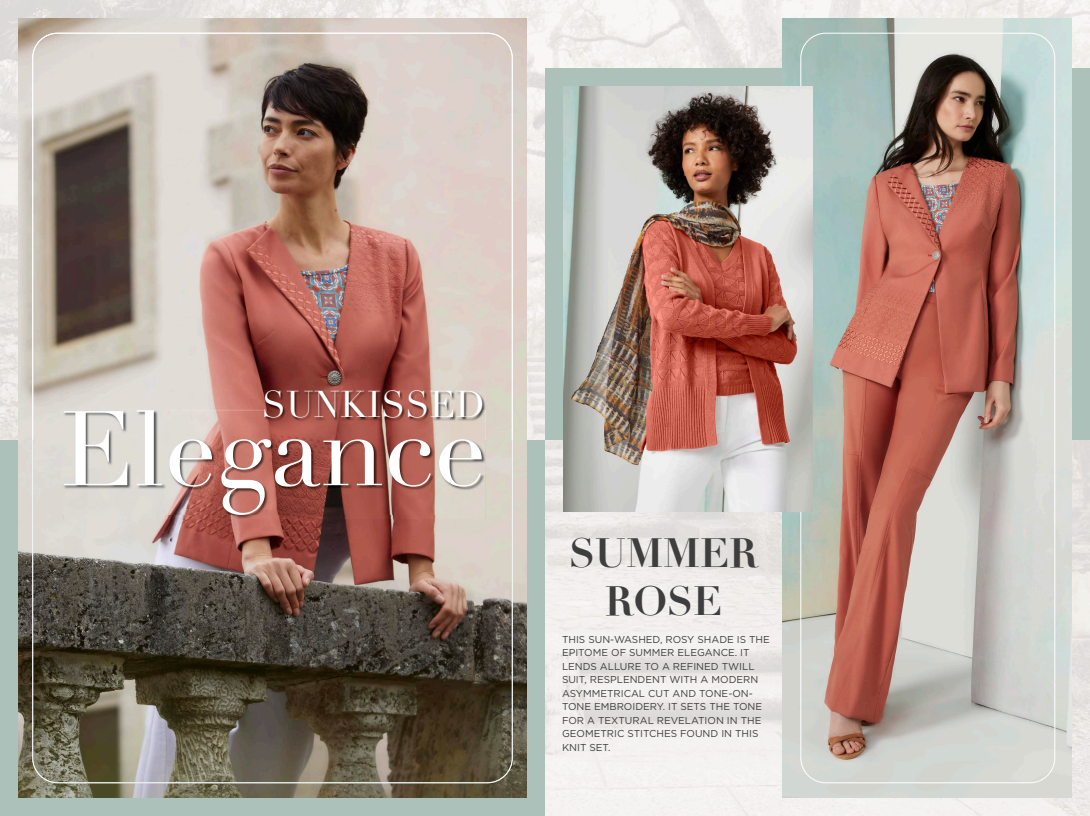
<style>
.page{position:relative;width:1090px;height:816px;background:#fff}
.page>*{position:absolute;margin:0;border:0;box-sizing:border-box;transform-origin:0 0}
.t1{font:104.05px "Didot";color:#fff}
.t2{font:700 40px/48px "Didot";color:#3e3e3f;text-align:center}
.t3{font:36.4px "Didot";color:#fff}
.t4{font:10px/13.5px "Gotham";color:#3e3e3f}
</style>
<div class="page">
<img style="left:0;top:0;width:545px;height:35px">
<img style="left:527px;top:35px;width:18px;height:405px">
<img style="left:0;top:35px;width:18px;height:405px">
<img style="left:545px;top:0;width:545px;height:816px">
<div style="left:0;top:440px;width:545px;height:376px;background:#acc1ba"></div>
<div style="left:545px;top:68px;width:545px;height:372px;background:#acc1ba"></div>
<img style="left:18px;top:18px;width:509px;height:780px">
<img style="left:782px;top:18px;width:290px;height:780px">
<svg style="left:800px;top:33px;width:255px;height:750px;background:#b79d94"></svg>
<img style="left:32px;top:33px;width:481px;height:750px">
<img style="left:468px;top:421px;width:18px;height:98px">
<img style="left:63px;top:425px;width:18px;height:94px">
<img style="left:81px;top:515px;width:387px;height:4px">
<img style="left:64px;top:410px;width:209px;height:105px">
<img style="left:273px;top:421px;width:209px;height:94px">
<img style="left:264px;top:391px;width:222px;height:30px">
<img style="left:264px;top:410px;width:218px;height:11px">
<img style="left:563px;top:86px;width:250px;height:426px">
<h3 class="t3" style="left:262px;top:383px;width:225px">SUNKISSED</h3>
<h1 class="t1" style="left:61px;top:387px;width:427px">Elegance</h1>
<h2 class="t2" style="left:569px;top:529px;width:190px">SUMMER<br>ROSE</h2>
<p class="t4" style="left:562px;top:632px;width:209px">THIS SUN-WASHED, ROSY SHADE IS THE<br>EPITOME OF SUMMER ELEGANCE. IT<br>LENDS ALLURE TO A REFINED TWILL<br>SUIT, RESPLENDENT WITH A MODERN<br>ASYMMETRICAL CUT AND TONE-ON-<br>TONE EMBROIDERY. IT SETS THE TONE<br>FOR A TEXTURAL REVELATION IN THE<br>GEOMETRIC STITCHES FOUND IN THIS<br>KNIT SET.</p>
</div>
